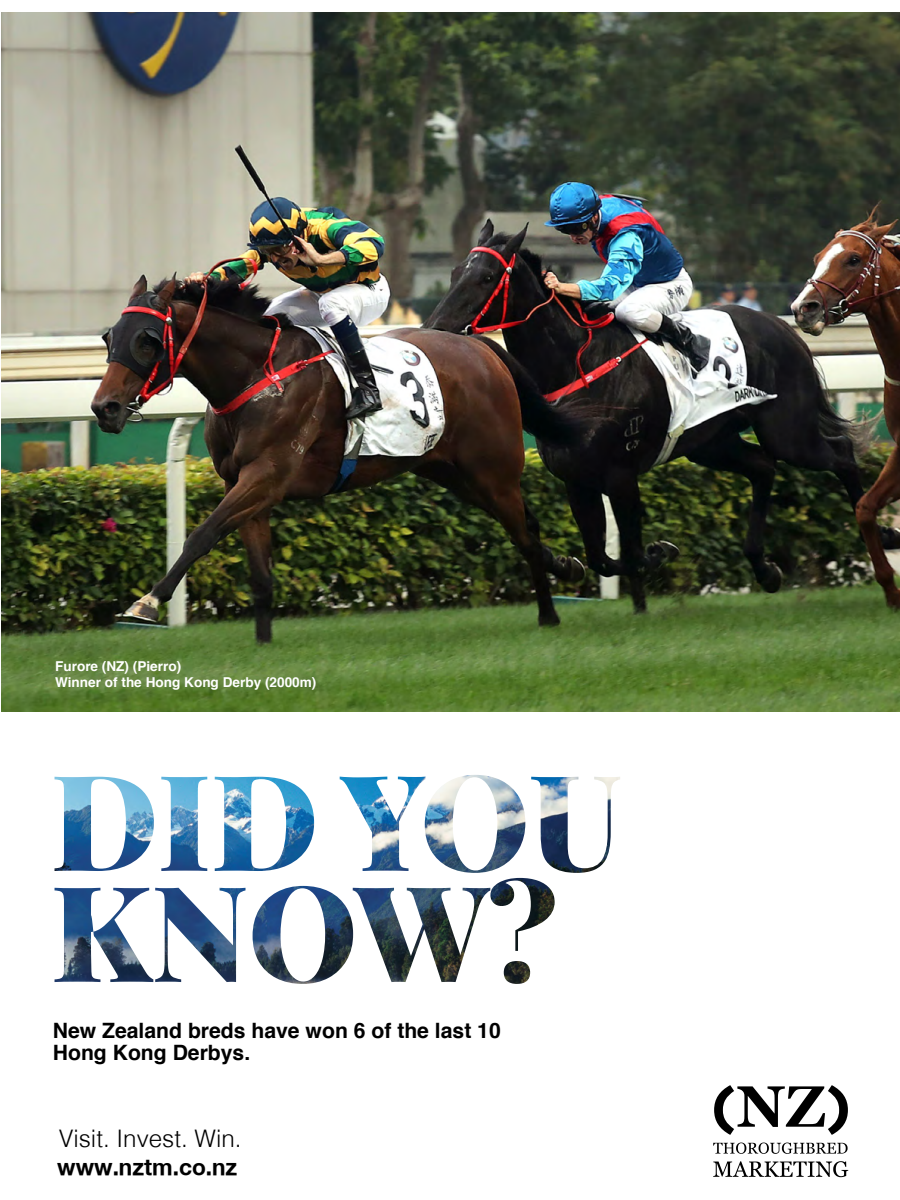
<style>
.page{position:relative;width:900px;height:1200px;background:#fff}
.page>*{position:absolute;margin:0;border:0;box-sizing:border-box;transform-origin:0 0}
.t1{font:300 24.15px "Helvetica";color:#000}
.t2{font:700 22.65px "Helvetica Neue";color:#000}
.t3{font:700 21.15px/22.6px "Helvetica";color:#000}
.t4{font:700 13.65px/16.4px "Helvetica";color:#fff}
</style>
<div class="page">
<svg style="left:713px;top:1143px;width:135px;height:11px"></svg>
<svg style="left:713px;top:1161px;width:135px;height:16px"></svg>
<svg style="left:714px;top:1085px;width:134px;height:50px"></svg>
<img style="left:1px;top:13px;width:899px;height:699px">
<img style="left:113px;top:878px;width:442px;height:106px">
<img style="left:215px;top:775px;width:405px;height:98px">
<p class="t4" style="left:55px;top:658px;width:263px">Furore (NZ) (Pierro)<br>Winner of the Hong Kong Derby (2000m)</p>
<h3 class="t3" style="left:53px;top:1019px;width:450px">New Zealand breds have won 6 of the last 10<br>Hong Kong Derbys.</h3>
<h1 class="t1" style="left:59px;top:1118px;width:184px">Visit. Invest. Win.</h1>
<h2 class="t2" style="left:57px;top:1153px;width:182px">www.nztm.co.nz</h2>
</div>
